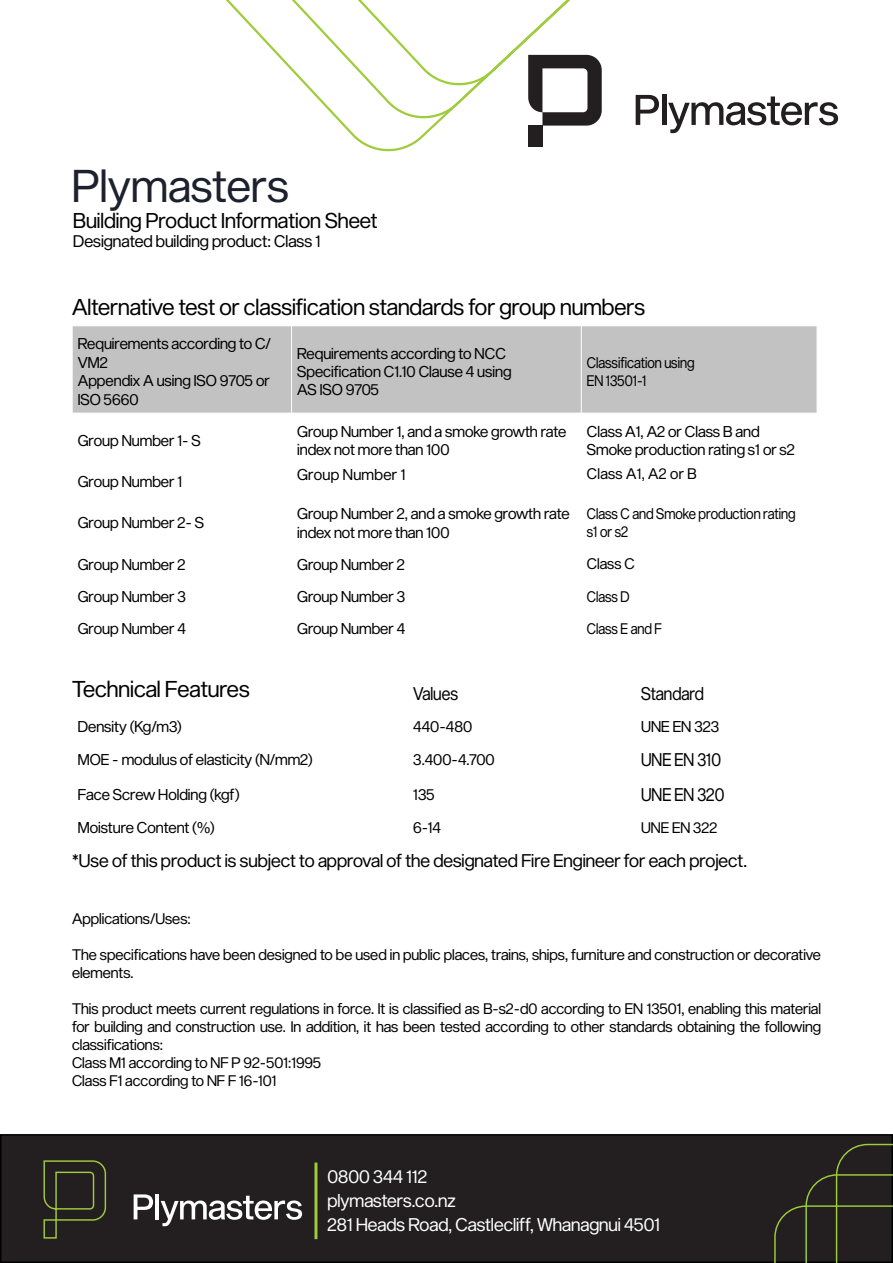
<style>
.page{position:relative;width:893px;height:1263px;background:#fff}
.page>*{position:absolute;margin:0;border:0;box-sizing:border-box;transform-origin:0 0}
.t1{font:45px "Sequel Sans Book Disp";letter-spacing:.01em;color:#1d212d}
.t2{font:22.5px "Sequel Sans Book Disp";color:#000}
.t3{font:21px "Sequel Sans Book Disp";color:#000}
.main_table_style{font:18px "Sequel Sans Book Disp";color:#000}
.t4{font:18px "Sequel Sans Book Disp";color:#fff}
.main_table_style-2{font:18px "Sequel Sans Book Disp";color:#000;scale:.9 1}
.t5{font:16.5px "Sequel Sans Book Disp";color:#000}
.main_table_style-3{font:15.3px/18.5px "Sequel Sans Book Disp";color:#000}
.main_table_style-4{font:15.3px "Sequel Sans Book Disp";letter-spacing:.02em;color:#000}
.main_table_style-5{font:15px/18px "Sequel Sans Book Disp";color:#000}
.main_table_style-6{font:15px/18px "Sequel Sans Book Disp";color:#000;scale:.9 1}
.main_table_style-7{font:15px "Sequel Sans Book Disp";letter-spacing:.02em;color:#000}
</style>
<div class="page">
<svg style="left:636px;top:95px;width:23px;height:30px"></svg>
<hr style="left:662px;top:94px;width:4px;height:31px;background:#231f20">
<svg style="left:668px;top:96px;width:170px;height:37px"></svg>
<svg style="left:225px;top:0;width:318px;height:152px"></svg>
<svg style="left:254px;top:0;width:348px;height:126px"></svg>
<div style="left:1px;top:1135px;width:891px;height:127px;background:#231f20"></div>
<div style="left:0;top:1134px;width:893px;height:129px;border:2px solid #000"></div>
<svg style="left:134px;top:1194px;width:19px;height:25px"></svg>
<hr style="left:156px;top:1194px;width:3px;height:25px;background:#fff">
<svg style="left:161px;top:1196px;width:141px;height:30px"></svg>
<div style="left:43px;top:1219px;width:14px;height:19px;border:1px solid #9fcc3b"></div>
<svg style="left:43px;top:1160px;width:64px;height:61px"></svg>
<hr style="left:314px;top:1162px;width:3px;height:77px;background:#9ecb3a">
<svg style="left:773px;top:1143px;width:120px;height:120px"></svg>
<div style="left:73px;top:327px;width:744px;height:86px;background:#c2c2c2"></div>
<hr style="left:291px;top:326px;width:1px;height:87px;background:#fff">
<hr style="left:581px;top:326px;width:1px;height:87px;background:#fff">
<p class="t1" style="left:72px;top:153px;width:218px">Plymasters</p>
<p class="t3" style="left:73px;top:205px;width:306px">Building Product Information Sheet</p>
<p class="t5" style="left:73px;top:230px;width:249px">Designated building product: Class 1</p>
<p class="t2" style="left:72px;top:291px;width:575px">Alternative test or classification standards for group numbers</p>
<p class="main_table_style-3" style="left:78px;top:335px;width:195px">Requirements according to C/<br>VM2</p>
<p class="main_table_style-3" style="left:78px;top:372px;width:193px">Appendix A using ISO 9705 or</p>
<p class="main_table_style-3" style="left:78px;top:390px;width:62px">ISO 5660</p>
<p class="main_table_style-3" style="left:78px;top:432px;width:125px">Group Number 1- S</p>
<p class="main_table_style-3" style="left:78px;top:473px;width:106px">Group Number 1</p>
<p class="main_table_style-3" style="left:78px;top:514px;width:128px">Group Number 2- S</p>
<p class="main_table_style-3" style="left:297px;top:344px;width:210px">Requirements according to NCC</p>
<p class="main_table_style-3" style="left:297px;top:363px;width:216px">Specification C1.10 Clause 4 using</p>
<p class="main_table_style-3" style="left:297px;top:381px;width:83px">AS ISO 9705</p>
<p class="main_table_style-3" style="left:297px;top:423px;width:271px">Group Number 1, and a smoke growth rate</p>
<p class="main_table_style-3" style="left:297px;top:441px;width:154px">index not more than 100</p>
<p class="main_table_style-6" style="left:587px;top:354px;width:121px">Classification using</p>
<p class="main_table_style-6" style="left:587px;top:372px;width:68px">EN 13501-1</p>
<p class="main_table_style-3" style="left:587px;top:423px;width:174px">Class A1, A2 or Class B and</p>
<p class="main_table_style-3" style="left:587px;top:441px;width:210px">Smoke production rating s1 or s2</p>
<p class="main_table_style-4" style="left:297px;top:463px;width:110px">Group Number 1</p>
<p class="main_table_style-7" style="left:587px;top:463px;width:111px">Class A1, A2 or B</p>
<p class="main_table_style-3" style="left:297px;top:505px;width:274px">Group Number 2, and a smoke growth rate</p>
<p class="main_table_style-3" style="left:297px;top:523px;width:154px">index not more than 100</p>
<p class="main_table_style-6" style="left:587px;top:505px;width:233px">Class C and Smoke production rating s1 or s2</p>
<p class="main_table_style-3" style="left:78px;top:556px;width:109px">Group Number 2</p>
<p class="main_table_style-3" style="left:297px;top:556px;width:109px">Group Number 2</p>
<p class="main_table_style-5" style="left:587px;top:556px;width:49px">Class C</p>
<p class="main_table_style-3" style="left:78px;top:588px;width:110px">Group Number 3</p>
<p class="main_table_style-3" style="left:297px;top:588px;width:110px">Group Number 3</p>
<p class="main_table_style-6" style="left:587px;top:588px;width:49px">Class D</p>
<p class="main_table_style-3" style="left:78px;top:620px;width:110px">Group Number 4</p>
<p class="main_table_style-3" style="left:297px;top:620px;width:110px">Group Number 4</p>
<p class="main_table_style-6" style="left:587px;top:620px;width:85px">Class E and F</p>
<p class="t2" style="left:72px;top:673px;width:179px">Technical Features</p>
<p class="main_table_style-2" style="left:413px;top:680px;width:51px">Values</p>
<p class="main_table_style-2" style="left:641px;top:680px;width:71px">Standard</p>
<p class="main_table_style-3" style="left:78px;top:718px;width:106px">Density (Kg/m3)</p>
<p class="main_table_style-3" style="left:413px;top:718px;width:60px">440-480</p>
<p class="main_table_style-3" style="left:641px;top:718px;width:80px">UNE EN 323</p>
<p class="main_table_style-3" style="left:78px;top:751px;width:237px">MOE - modulus of elasticity (N/mm2)</p>
<p class="main_table_style-3" style="left:413px;top:751px;width:83px">3.400-4.700</p>
<p class="main_table_style-2" style="left:641px;top:747px;width:90px">UNE EN 310</p>
<p class="main_table_style-3" style="left:78px;top:786px;width:164px">Face Screw Holding (kgf)</p>
<p class="main_table_style-3" style="left:413px;top:786px;width:23px">135</p>
<p class="main_table_style-2" style="left:641px;top:782px;width:94px">UNE EN 320</p>
<p class="main_table_style-3" style="left:78px;top:819px;width:139px">Moisture Content (%)</p>
<p class="main_table_style-3" style="left:413px;top:819px;width:29px">6-14</p>
<p class="main_table_style-5" style="left:641px;top:819px;width:78px">UNE EN 322</p>
<p class="main_table_style" style="left:72px;top:848px;width:677px">*Use of this product is subject to approval of the designated Fire Engineer for each project.</p>
<p class="main_table_style-5" style="left:72px;top:910px;width:120px">Applications/Uses:</p>
<p class="main_table_style-5" style="left:72px;top:946px;width:750px">The specifications have been designed to be used in public places, trains, ships, furniture and construction or decorative elements.</p>
<p class="main_table_style-5" style="left:72px;top:1000px;width:750px;text-align:justify">This product meets current regulations in force. It is classified as B-s2-d0 according to EN 13501, enabling this material for building and construction use. In addition, it has been tested according to other standards obtaining the following classifications:</p>
<p class="main_table_style-5" style="left:72px;top:1054px;width:251px">Class M1 according to NF P 92-501:1995</p>
<p class="main_table_style-5" style="left:72px;top:1072px;width:206px">Class F1 according to NF F 16-101</p>
<p class="t4" style="left:327px;top:1164px;width:101px">0800 344 112</p>
<p class="t4" style="left:327px;top:1188px;width:130px">plymasters.co.nz</p>
<p class="t4" style="left:327px;top:1212px;width:334px">281 Heads Road, Castlecliff, Whanagnui 4501</p>
</div>
